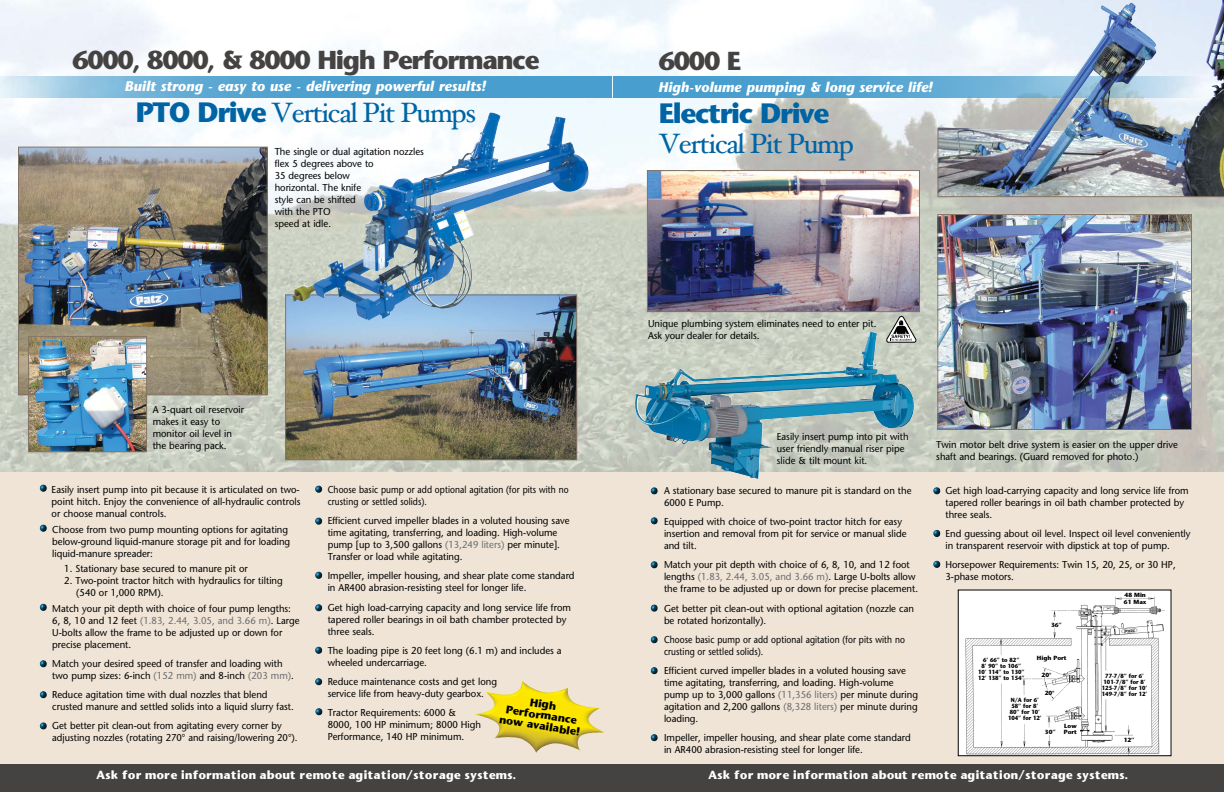
<style>
.page{position:relative;width:1224px;height:792px;background:#fff}
.page>*{position:absolute;margin:0;border:0;box-sizing:border-box;transform-origin:0 0}
.t1{font:28px "Hoefler Text";letter-spacing:-.05em;color:#0064a4}
.t2{font:700 28px "Stone Sans";letter-spacing:-.05em;color:#0064a4}
.t3{font:700 26px "Stone Sans";letter-spacing:-.05em;color:#454341}
.t4{font:italic 700 14px "Stone Sans";color:#fff}
.t5{font:700 11px "Stone Sans";color:#fff}
.t6{font:700 11px/11px "Stone Sans";color:#000;text-align:center}
.t7{font:10px/12px "Stone Sans";color:#000;scale:.95 1}
.t8{font:10px/12px "Stone Sans";color:#000;scale:.85 1}
.t9{font:10px/12px "Stone Sans";color:#000;scale:.94 1}
.t10{font:700 6px/6px "Stone Sans";color:#000;text-align:center;scale:.9 1}
.t11{font:700 6px/6px "Stone Sans";color:#000}
.s1{font-family:"Stone Sans";font-weight:700}
.s2{color:#6d6e71}
</style>
<div class="page">
<img style="left:0;top:0;width:1224px;height:472px">
<svg style="left:0;top:76px;width:612px;height:22px;background:#63acd5"></svg>
<svg style="left:613px;top:76px;width:325px;height:22px;background:#4ea0cf"></svg>
<div style="left:0;top:472px;width:1224px;height:320px;background:#efe4d6"></div>
<div style="left:0;top:764px;width:1224px;height:28px;background:#454341"></div>
<img style="left:287px;top:296px;width:288px;height:162px">
<div style="left:285px;top:294px;width:292px;height:166px;border:1px solid #857568"></div>
<svg style="left:40px;top:485px;width:7px;height:7px"></svg>
<svg style="left:40px;top:525px;width:7px;height:7px"></svg>
<svg style="left:40px;top:604px;width:7px;height:7px"></svg>
<svg style="left:40px;top:660px;width:7px;height:7px"></svg>
<svg style="left:40px;top:691px;width:7px;height:7px"></svg>
<svg style="left:40px;top:722px;width:7px;height:8px"></svg>
<svg style="left:315px;top:486px;width:7px;height:7px"></svg>
<svg style="left:651px;top:487px;width:7px;height:7px"></svg>
<svg style="left:933px;top:487px;width:7px;height:7px"></svg>
<svg style="left:933px;top:530px;width:7px;height:7px"></svg>
<svg style="left:933px;top:561px;width:7px;height:7px"></svg>
<svg style="left:651px;top:517px;width:7px;height:7px"></svg>
<svg style="left:651px;top:561px;width:7px;height:7px"></svg>
<svg style="left:651px;top:604px;width:7px;height:8px"></svg>
<svg style="left:651px;top:636px;width:7px;height:7px"></svg>
<svg style="left:651px;top:667px;width:7px;height:7px"></svg>
<svg style="left:315px;top:518px;width:7px;height:7px"></svg>
<svg style="left:315px;top:572px;width:7px;height:7px"></svg>
<svg style="left:315px;top:604px;width:7px;height:7px"></svg>
<svg style="left:315px;top:647px;width:7px;height:7px"></svg>
<svg style="left:315px;top:678px;width:7px;height:7px"></svg>
<svg style="left:315px;top:708px;width:7px;height:7px"></svg>
<img style="left:938px;top:0;width:286px;height:196px">
<img style="left:939px;top:216px;width:251px;height:212px">
<div style="left:937px;top:214px;width:255px;height:216px;border:1px solid #857568"></div>
<img style="left:649px;top:172px;width:269px;height:138px">
<div style="left:647px;top:170px;width:273px;height:142px;border:1px solid #857568"></div>
<hr style="left:938px;top:196px;width:286px;height:1px;background:#857568">
<hr style="left:938px;top:128px;width:1px;height:69px;background:#857568">
<img style="left:294px;top:113px;width:195px;height:182px">
<img style="left:20px;top:149px;width:246px;height:244px">
<div style="left:18px;top:147px;width:250px;height:248px;border:1px solid #857568"></div>
<img style="left:30px;top:338px;width:115px;height:112px">
<div style="left:28px;top:336px;width:119px;height:116px;border:1px solid #857568"></div>
<svg style="left:886px;top:315px;width:31px;height:28px"></svg>
<img style="left:960px;top:592px;width:210px;height:162px">
<svg style="left:651px;top:734px;width:7px;height:7px"></svg>
<img style="left:474px;top:680px;width:131px;height:73px">
<img style="left:814px;top:332px;width:57px;height:41px">
<h2 class="t3" style="left:72px;top:44px;width:469px">6000, 8000, &amp; 8000 High Performance</h2>
<h1 class="t1" style="left:136px;top:96px;width:342px"><span class="s1">PTO Drive</span> Vertical Pit Pumps</h1>
<h3 class="t4" style="left:125px;top:77px;width:362px">Built strong - easy to use - delivering powerful results!</h3>
<p class="t7" style="left:275px;top:145px;width:159px">The single or dual agitation nozzles flex 5 degrees above to<br>35 degrees below<br>horizontal. The knife<br>style can be shifted<br>with the PTO<br>speed at idle.</p>
<p class="t7" style="left:153px;top:404px;width:98px">A 3-quart oil reservoir makes it easy to monitor oil level in the bearing pack.</p>
<p class="t7" style="left:52px;top:483px;width:263px;text-align:justify">Easily insert pump into pit because it is articulated on two&shy;point hitch. Enjoy the convenience of all-hydraulic controls or choose manual controls.</p>
<p class="t7" style="left:52px;top:523px;width:252px">Choose from two pump mounting options for agitating below-ground liquid-manure storage pit and for loading liquid-manure spreader:</p>
<p class="t7" style="left:64px;top:563px;width:195px">1. Stationary base secured to manure pit or</p>
<p class="t7" style="left:76px;top:575px;width:219px;text-indent:-12px">2. Two-point tractor hitch with hydraulics for tilting (540 or 1,000 RPM).</p>
<p class="t7" style="left:52px;top:602px;width:262px">Match your pit depth with choice of four pump lengths:<br>6, 8, 10 and 12 feet <span class="s2">(1.83, 2.44, 3.05, and 3.66 m)</span>. Large U-bolts allow the frame to be adjusted up or down for precise placement.</p>
<p class="t7" style="left:52px;top:657px;width:256px">Match your desired speed of transfer and loading with two pump sizes: 6-inch <span class="s2">(152 mm)</span> and 8-inch <span class="s2">(203 mm)</span>.</p>
<p class="t7" style="left:52px;top:689px;width:256px">Reduce agitation time with dual nozzles that blend crusted manure and settled solids into a liquid slurry fast.</p>
<p class="t9" style="left:52px;top:720px;width:262px">Get better pit clean-out from agitating every corner by adjusting nozzles (rotating 270° and raising/lowering 20°).</p>
<p class="t8" style="left:328px;top:483px;width:285px">Choose basic pump or add optional agitation (for pits with no crusting or settled solids).</p>
<p class="t7" style="left:328px;top:515px;width:256px">Efficient curved impeller blades in a voluted housing save time agitating, transferring, and loading. High-volume pump [up to 3,500 gallons <span class="s2">(13,249 liters)</span> per minute].<br>Transfer or load while agitating.</p>
<p class="t7" style="left:328px;top:570px;width:261px">Impeller, impeller housing, and shear plate come standard in AR400 abrasion-resisting steel for longer life.</p>
<p class="t7" style="left:328px;top:601px;width:258px">Get high load-carrying capacity and long service life from tapered roller bearings in oil bath chamber protected by three seals.</p>
<p class="t7" style="left:328px;top:644px;width:248px">The loading pipe is 20 feet long (6.1 m) and includes a wheeled undercarriage.</p>
<p class="t7" style="left:328px;top:675px;width:180px">Reduce maintenance costs and get long service life from heavy-duty gearbox.</p>
<p class="t7" style="left:328px;top:707px;width:163px">Tractor Requirements: 6000 &amp;<br>8000, 100 HP minimum; 8000 High<br>Performance, 140 HP minimum.</p>
<p class="t6" style="left:504px;top:692px;width:83px;rotate:9deg">High<br>Performance now available!</p>
<p class="t5" style="left:96px;top:768px;width:421px">Ask for more information about remote agitation/storage systems.</p>
<h2 class="t3" style="left:659px;top:45px;width:84px">6000 E</h2>
<h1 class="t2" style="left:659px;top:96px;width:172px">Electric Drive</h1>
<h1 class="t1" style="left:659px;top:127px;width:197px">Vertical Pit Pump</h1>
<h3 class="t4" style="left:658px;top:78px;width:276px">High-volume pumping &amp; long service life!</h3>
<p class="t7" style="left:648px;top:317px;width:242px">Unique plumbing system eliminates need to enter pit.<br>Ask your dealer for details.</p>
<p class="t7" style="left:777px;top:430px;width:140px">Easily insert pump into pit with user friendly manual riser pipe slide &amp; tilt mount kit.</p>
<p class="t7" style="left:664px;top:484px;width:262px">A stationary base secured to manure pit is standard on the<br>6000 E Pump.</p>
<p class="t7" style="left:664px;top:516px;width:257px">Equipped with choice of two-point tractor hitch for easy insertion and removal from pit for service or manual slide and tilt.</p>
<p class="t7" style="left:664px;top:559px;width:269px">Match your pit depth with choice of 6, 8, 10, and 12 foot lengths <span class="s2">(1.83, 2.44, 3.05, and 3.66 m)</span>. Large U-bolts allow the frame to be adjusted up or down for precise placement.</p>
<p class="t7" style="left:664px;top:602px;width:265px">Get better pit clean-out with optional agitation (nozzle can be rotated horizontally).</p>
<p class="t8" style="left:664px;top:633px;width:285px">Choose basic pump or add optional agitation (for pits with no crusting or settled solids).</p>
<p class="t7" style="left:664px;top:664px;width:269px">Efficient curved impeller blades in a voluted housing save time agitating, transferring, and loading. High-volume pump up to 3,000 gallons <span class="s2">(11,356 liters)</span> per minute during agitation and 2,200 gallons <span class="s2">(8,328 liters)</span> per minute during loading.</p>
<p class="t7" style="left:664px;top:732px;width:261px">Impeller, impeller housing, and shear plate come standard in AR400 abrasion-resisting steel for longer life.</p>
<p class="t7" style="left:936px;top:438px;width:256px">Twin motor belt drive system is easier on the upper drive shaft and bearings. (Guard removed for photo.)</p>
<p class="t7" style="left:945px;top:484px;width:258px">Get high load-carrying capacity and long service life from tapered roller bearings in oil bath chamber protected by three seals.</p>
<p class="t7" style="left:945px;top:528px;width:260px">End guessing about oil level. Inspect oil level conveniently in transparent reservoir with dipstick at top of pump.</p>
<p class="t7" style="left:945px;top:559px;width:244px">Horsepower Requirements: Twin 15, 20, 25, or 30 HP,<br>3-phase motors.</p>
<p class="t11" style="left:1051px;top:622px;width:12px">36”</p>
<p class="t11" style="left:1037px;top:655px;width:31px">High Port</p>
<p class="t10" style="left:978px;top:657px;width:53px">6’ 66” to 82”<br>8’ 90” to 106”<br>10’ 114” to 130”<br>12’ 138” to 154”</p>
<p class="t10" style="left:1008px;top:697px;width:39px">N/A for 6’<br>58” for 8’<br>80” for 10’<br>104” for 12’</p>
<p class="t11" style="left:1042px;top:671px;width:11px">20°</p>
<p class="t11" style="left:1045px;top:689px;width:11px">20°</p>
<p class="t11" style="left:1045px;top:729px;width:12px">30”</p>
<p class="t11" style="left:1064px;top:723px;width:15px">Low<br>Port</p>
<p class="t11" style="left:1124px;top:592px;width:24px;line-height:7px">48 Min<br>61 Max</p>
<p class="t10" style="left:1102px;top:673px;width:52px">77-7/8” for 6’<br>101-7/8” for 8’<br>125-7/8” for 10’<br>149-7/8” for 12’</p>
<p class="t11" style="left:1124px;top:737px;width:12px">12”</p>
<p class="t5" style="left:708px;top:768px;width:421px">Ask for more information about remote agitation/storage systems.</p>
</div>
